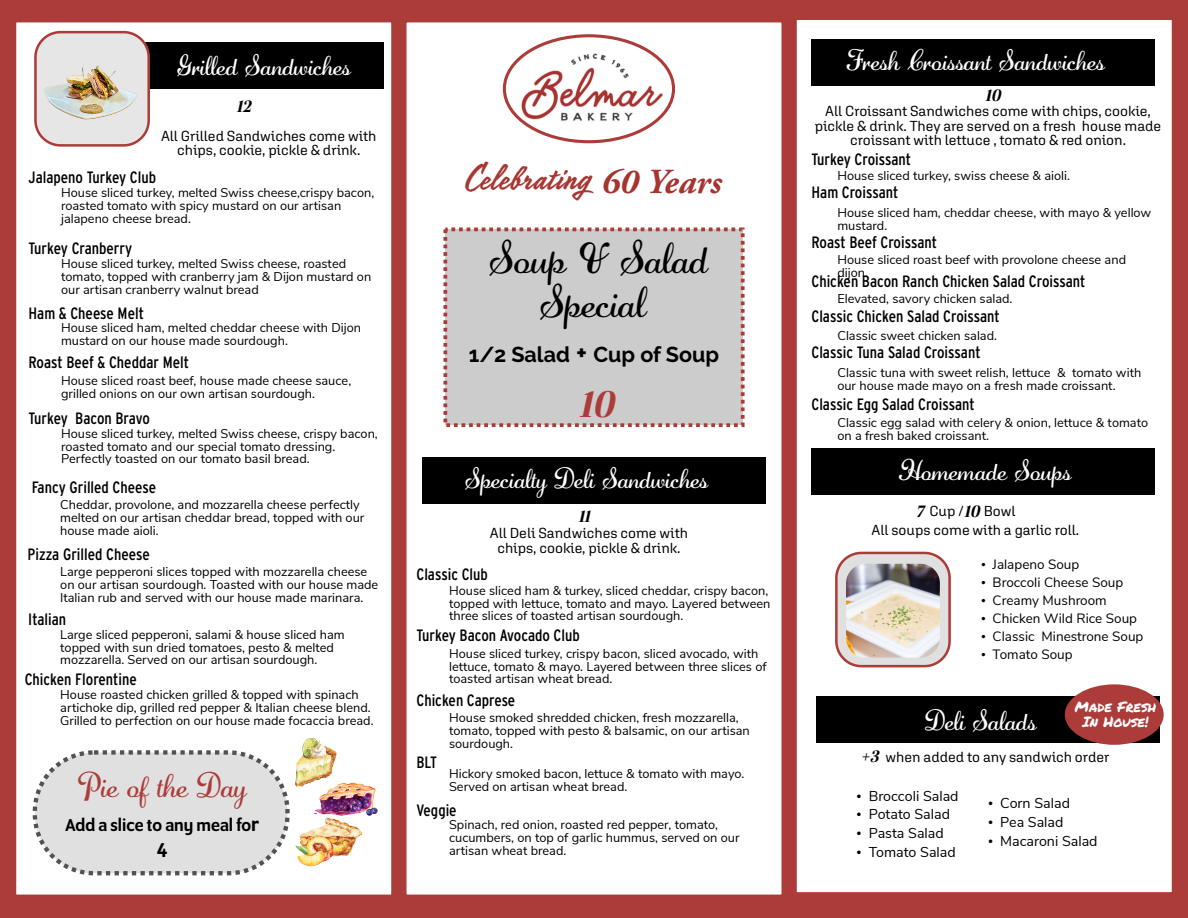
<style>
.page{position:relative;width:1188px;height:918px;background:#ac3c39}
.page>*{position:absolute;margin:0;border:0;box-sizing:border-box;transform-origin:0 0}
.t1{font:43.5px/44px "Adage Script JF";color:#000;text-align:center}
.t2{font:italic 700 38.85px "Alga";color:#ac3c39}
.t3{font:36.6px "Mojito Rough";color:#a83632}
.t4{font:32.85px "Adage Script JF";color:#ac3c39}
.t5{font:27.3px "Adage Script JF";color:#fff}
.t6{font:700 21.6px "Raleway";color:#000}
.t7{font:500 21.6px "Program OT";color:#000}
.t8{font:500 18.6px "Program OT";color:#000}
.t9{font:italic 700 17.25px "Alga";color:#000}
.t10{font:16.5px/33.6px "Interstate Condensed";color:#000}
.t11{font:14.4px/14.4px "Aglet Sans";color:#000;text-align:center}
.t12{font:14.4px/14.4px "Permanent Marker";color:#fff;text-align:center}
.t13{font:14.25px "Nunito Sans";color:#000}
.t14{font:13.5px "Nunito Sans";color:#000}
.t15{font:12.75px/12.8px "Nunito Sans";color:#000}
.s1{font-size:21.6px}
.s2{font-size:26.1px}
.s3{font-family:"Times New Roman"}
.s4{font-family:"Alga";font-weight:700;font-style:italic;font-size:17.25px}
</style>
<div class="page">
<div style="left:793px;top:16px;width:383px;height:880px;background:#fff"></div>
<div style="left:789px;top:12px;width:390px;height:888px;border:8px solid #ac3c39"></div>
<div style="left:403px;top:19px;width:382px;height:879px;background:#fff"></div>
<div style="left:399px;top:15px;width:390px;height:887px;border:8px solid #ac3c39"></div>
<div style="left:12px;top:19px;width:383px;height:879px;background:#fff"></div>
<div style="left:9px;top:15px;width:390px;height:887px;border:8px solid #ac3c39"></div>
<img style="left:512px;top:34px;width:158px;height:102px">
<div style="left:503px;top:34px;width:172px;height:109px;border:3px solid #ac3c39;border-radius:50%"></div>
<div style="left:144px;top:42px;width:240px;height:47px;background:#000"></div>
<div style="left:811px;top:448px;width:344px;height:47px;background:#000"></div>
<div style="left:811px;top:39px;width:344px;height:47px;background:#000"></div>
<svg style="left:34px;top:30px;width:116px;height:117px"></svg>
<img style="left:41px;top:39px;width:99px;height:99px">
<div style="left:422px;top:457px;width:344px;height:47px;background:#000"></div>
<div style="left:816px;top:696px;width:344px;height:47px;background:#000"></div>
<div style="left:1065px;top:684px;width:99px;height:61px;background:#ac3c39;border-radius:50%"></div>
<svg style="left:32px;top:750px;width:257px;height:126px;background:#ddd"></svg>
<img style="left:280px;top:738px;width:57px;height:53px">
<img style="left:309px;top:774px;width:69px;height:42px">
<img style="left:289px;top:803px;width:76px;height:64px">
<svg style="left:835px;top:551px;width:116px;height:117px;background:#d9c1c0"></svg>
<div style="left:445px;top:229px;width:298px;height:196px;background:#ccc"></div>
<div style="left:443px;top:227px;width:302px;height:200px;border:4px dashed #ac3c39"></div>
<img style="left:846px;top:564px;width:94px;height:94px">
<h3 class="t5" style="left:177px;top:48px;width:176px">Grilled Sandwiches</h3>
<h3 class="t9" style="left:238px;top:96px;width:16px">12</h3>
<p class="t11" style="left:161px;top:128px;width:217px">All Grilled Sandwiches come with chips, cookie, pickle &amp; drink.</p>
<p class="t10" style="left:28px;top:160px;width:129px">Jalapeno Turkey Club</p>
<p class="t15" style="left:61px;top:186px;width:315px">House sliced turkey, melted Swiss cheese,crispy bacon, roasted tomato with spicy mustard on our artisan jalapeno cheese bread.</p>
<p class="t15" style="left:61px;top:256px;width:312px">House sliced turkey, melted Swiss cheese, roasted tomato, topped with cranberry jam &amp; Dijon mustard on our artisan cranberry walnut bread</p>
<p class="t10" style="left:28px;top:231px;width:105px">Turkey Cranberry</p>
<p class="t10" style="left:28px;top:296px;width:117px">Ham &amp; Cheese Melt</p>
<p class="t10" style="left:28px;top:345px;width:162px">Roast Beef &amp; Cheddar Melt</p>
<p class="t15" style="left:61px;top:321px;width:301px">House sliced ham, melted cheddar cheese with Dijon mustard on our house made sourdough.</p>
<p class="t15" style="left:61px;top:373px;width:292px">House sliced roast beef, house made cheese sauce, grilled onions on our own artisan sourdough.</p>
<p class="t15" style="left:61px;top:426px;width:318px">House sliced turkey, melted Swiss cheese, crispy bacon, roasted tomato and our special tomato dressing.<br>Perfectly toasted on our tomato basil bread.</p>
<p class="t10" style="left:28px;top:401px;width:123px">Turkey Bacon Bravo</p>
<p class="t10" style="left:32px;top:470px;width:126px">Fancy Grilled Cheese</p>
<p class="t15" style="left:60px;top:498px;width:306px">Cheddar, provolone, and mozzarella cheese perfectly melted on our artisan cheddar bread, topped with our house made aioli.</p>
<p class="t15" style="left:60px;top:564px;width:320px">Large pepperoni slices topped with mozzarella cheese on our artisan sourdough. Toasted with our house made<br>Italian rub and served with our house made marinara.</p>
<p class="t15" style="left:60px;top:627px;width:286px">Large sliced pepperoni, salami &amp; house sliced ham topped with sun dried tomatoes, pesto &amp; melted mozzarella. Served on our artisan sourdough.</p>
<p class="t15" style="left:60px;top:688px;width:315px">House roasted chicken grilled &amp; topped with spinach artichoke dip, grilled red pepper &amp; Italian cheese blend.<br>Grilled to perfection on our house made focaccia bread.</p>
<p class="t10" style="left:28px;top:538px;width:124px">Pizza Grilled Cheese</p>
<p class="t10" style="left:28px;top:602px;width:39px">Italian</p>
<p class="t10" style="left:25px;top:662px;width:114px">Chicken Florentine</p>
<h3 class="t4" style="left:78px;top:764px;width:170px">Pie of the Day</h3>
<h3 class="t8" style="left:66px;top:814px;width:195px">Add a slice to any meal fo<span class="s1">r</span></h3>
<h3 class="t7" style="left:157px;top:838px;width:12px">4</h3>
<h3 class="t5" style="left:846px;top:43px;width:260px">Fresh Croissant Sandwiches</h3>
<h3 class="t9" style="left:986px;top:85px;width:17px">10</h3>
<h3 class="t3" style="left:463px;top:151px;width:260px">Celebrating <sub>60</sub> <sub>Years</sub></h3>
<h1 class="t1" style="left:489px;top:237px;width:221px">Soup &amp; Salad<br>Special</h1>
<h3 class="t6" style="left:469px;top:342px;width:252px">1/2 Salad <span class="s2">+</span> Cup of Soup</h3>
<h2 class="t2" style="left:581px;top:381px;width:36px">10</h2>
<h3 class="t5" style="left:465px;top:460px;width:245px">Specialty Deli Sandwiches</h3>
<p class="t11" style="left:815px;top:104px;width:348px">All Croissant Sandwiches come with chips, cookie, pickle &amp; drink. They are served on a fresh house made croissant with lettuce , tomato &amp; red onion.</p>
<p class="t10" style="left:811px;top:142px;width:101px">Turkey Croissant<br>Ham Croissant</p>
<p class="t15" style="left:837px;top:168px;width:234px">House sliced turkey, swiss cheese &amp; aioli.</p>
<p class="t15" style="left:837px;top:205px;width:316px">House sliced ham, cheddar cheese, with mayo &amp; yellow mustard.</p>
<p class="t10" style="left:811px;top:225px;width:127px">Roast Beef Croissant</p>
<p class="t10" style="left:811px;top:264px;width:276px">Chicken Bacon Ranch Chicken Salad Croissant</p>
<p class="t15" style="left:837px;top:253px;width:290px">House sliced roast beef with provolone cheese and dijon.</p>
<p class="t10" style="left:811px;top:299px;width:190px">Classic Chicken Salad Croissant</p>
<p class="t10" style="left:811px;top:336px;width:171px">Classic Tuna Salad Croissant</p>
<p class="t15" style="left:837px;top:291px;width:177px">Elevated, savory chicken salad.</p>
<p class="t15" style="left:837px;top:328px;width:161px">Classic sweet chicken salad.</p>
<p class="t15" style="left:837px;top:365px;width:305px">Classic tuna with sweet relish, lettuce &amp; tomato with our house made mayo on a fresh made croissant.</p>
<p class="t10" style="left:811px;top:388px;width:165px">Classic Egg Salad Croissant</p>
<p class="t15" style="left:837px;top:416px;width:312px">Classic egg salad with celery &amp; onion, lettuce &amp; tomato on a fresh baked croissant.</p>
<h3 class="t5" style="left:899px;top:453px;width:174px">Homemade Soups</h3>
<h3 class="t9" style="left:965px;top:501px;width:17px">10</h3>
<h3 class="t9" style="left:917px;top:501px;width:9px">7</h3>
<p class="t11" style="left:929px;top:504px;width:36px">Cup /</p>
<p class="t11" style="left:984px;top:504px;width:33px">Bowl</p>
<h3 class="t9" style="left:579px;top:506px;width:13px">11</h3>
<p class="t11" style="left:490px;top:526px;width:200px">All Deli Sandwiches come with chips, cookie, pickle &amp; drink.</p>
<p class="t11" style="left:872px;top:523px;width:209px">All soups come with a garlic roll.</p>
<p class="t10" style="left:416px;top:557px;width:73px">Classic Club</p>
<p class="t15" style="left:449px;top:583px;width:323px">House sliced ham &amp; turkey, sliced cheddar, crispy bacon, topped with lettuce, tomato and mayo. Layered between three slices of toasted artisan sourdough.</p>
<p class="t15" style="left:449px;top:646px;width:319px">House sliced turkey, crispy bacon, sliced avocado, with lettuce, tomato &amp; mayo. Layered between three slices of toasted artisan wheat bread.</p>
<p class="t10" style="left:416px;top:618px;width:165px">Turkey Bacon Avocado Club</p>
<p class="t10" style="left:416px;top:683px;width:100px">Chicken Caprese</p>
<p class="t15" style="left:449px;top:710px;width:302px">House smoked shredded chicken, fresh mozzarella, tomato, topped with pesto &amp; balsamic, on our artisan sourdough.</p>
<p class="t10" style="left:416px;top:745px;width:22px">BLT</p>
<p class="t15" style="left:449px;top:766px;width:297px">Hickory smoked bacon, lettuce &amp; tomato with mayo.<br>Served on artisan wheat bread.</p>
<p class="t15" style="left:449px;top:818px;width:292px">Spinach, red onion, roasted red pepper, tomato, cucumbers, on top of garlic hummus, served on our artisan wheat bread.</p>
<p class="t10" style="left:416px;top:793px;width:42px">Veggie</p>
<p class="t14" style="left:981px;top:555px;width:100px"><span class="s3">•</span> Jalapeno Soup</p>
<p class="t14" style="left:981px;top:573px;width:144px"><span class="s3">•</span> Broccoli Cheese Soup</p>
<p class="t14" style="left:981px;top:591px;width:127px"><span class="s3">•</span> Creamy Mushroom</p>
<p class="t14" style="left:981px;top:608px;width:157px"><span class="s3">•</span> Chicken Wild Rice Soup</p>
<p class="t14" style="left:981px;top:626px;width:164px"><span class="s3">•</span> Classic Minestrone Soup</p>
<p class="t14" style="left:981px;top:644px;width:93px"><span class="s3">•</span> Tomato Soup</p>
<h3 class="t5" style="left:925px;top:702px;width:113px">Deli Salads</h3>
<p class="t12" style="left:1075px;top:699px;width:83px">Made Fresh<br>In House!</p>
<p class="t11" style="left:862px;top:750px;width:249px"><span class="s4">+3</span> when added to any sandwich order</p>
<p class="t13" style="left:857px;top:786px;width:103px"><span class="s3">•</span> Broccoli Salad</p>
<p class="t13" style="left:857px;top:804px;width:95px"><span class="s3">•</span> Potato Salad</p>
<p class="t13" style="left:857px;top:823px;width:89px"><span class="s3">•</span> Pasta Salad</p>
<p class="t13" style="left:857px;top:841px;width:101px"><span class="s3">•</span> Tomato Salad</p>
<p class="t13" style="left:988px;top:793px;width:83px"><span class="s3">•</span> Corn Salad</p>
<p class="t13" style="left:988px;top:812px;width:77px"><span class="s3">•</span> Pea Salad</p>
<p class="t13" style="left:988px;top:830px;width:111px"><span class="s3">•</span> Macaroni Salad</p>
</div>
